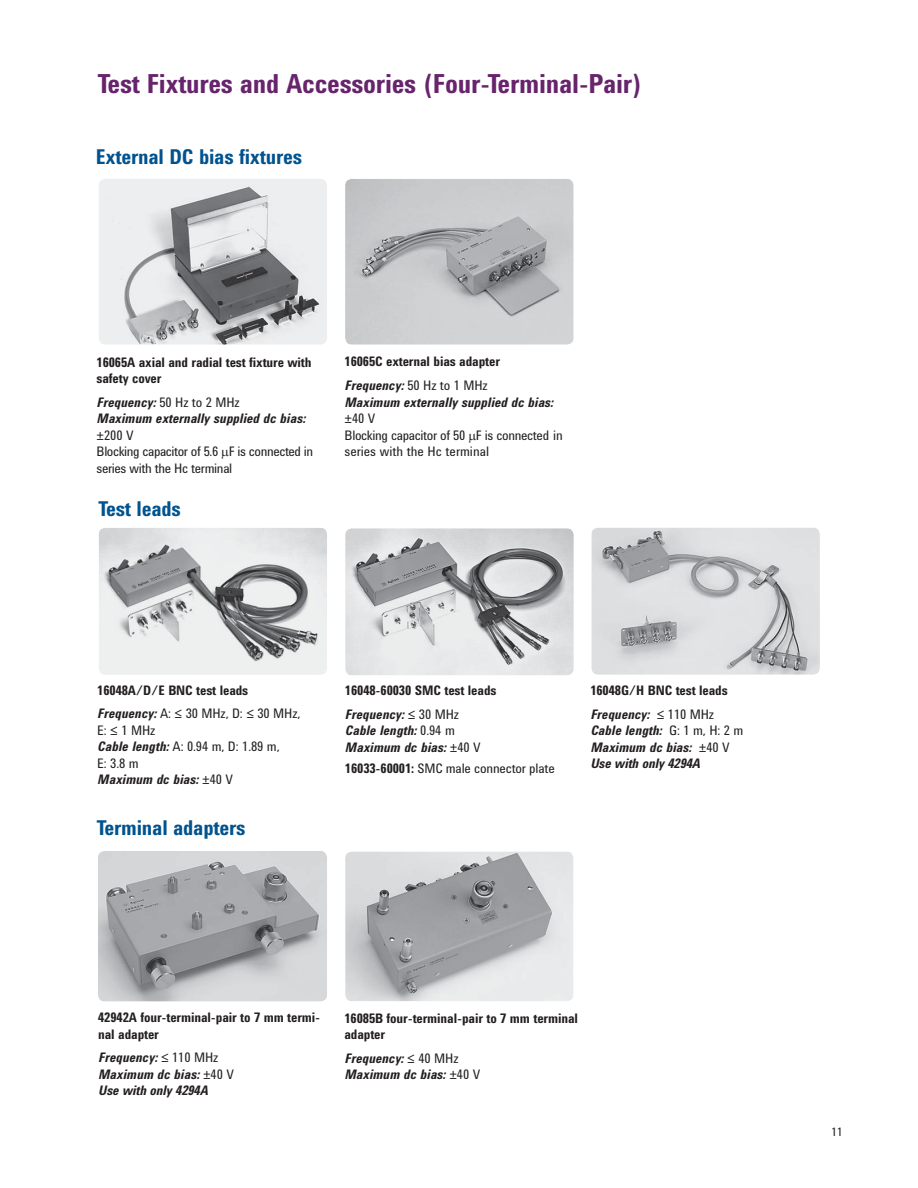
<style>
.page{position:relative;width:918px;height:1188px;background:#fff}
.page>*{position:absolute;margin:0;border:0;box-sizing:border-box;transform-origin:0 0}
.t1{font:700 27px "Agilent Condensed CFF";letter-spacing:-.01em;color:#67246d}
.t2{font:700 21px "Agilent Condensed CFF";letter-spacing:-.01em;color:#00538e}
.t3{font:700 13.5px/23.7px "Agilent Condensed CFF";letter-spacing:-.01em;color:#231f20}
.t4{font:italic 700 13.5px/16.5px "Agilent Condensed CFF";color:#231f20}
.t5{font:13.5px/16.5px "Agilent Condensed CFF";letter-spacing:-.025em;color:#231f20}
.t6{font:12px "Agilent Condensed CFF";color:#231f20}
.s1{font-weight:400;font-style:normal}
.s2{font-style:italic}
.s3{font-weight:400}
.s4{font-weight:700;font-style:italic}
.s5{font-weight:700}
</style>
<div class="page">
<img style="left:99px;top:179px;width:228px;height:166px;border-radius:7px">
<img style="left:345px;top:179px;width:229px;height:166px;border-radius:7px">
<img style="left:98px;top:851px;width:229px;height:151px;border-radius:7px">
<img style="left:345px;top:851px;width:229px;height:150px;border-radius:7px">
<img style="left:99px;top:528px;width:228px;height:147px;border-radius:7px">
<img style="left:345px;top:528px;width:229px;height:147px;border-radius:7px">
<img style="left:591px;top:528px;width:229px;height:147px;border-radius:7px">
<h1 class="t1" style="left:98px;top:74px;width:546px">Test Fixtures and Accessories (Four-Terminal-Pair)</h1>
<h2 class="t2" style="left:96px;top:149px;width:208px">External DC bias fixtures</h2>
<p class="t3" style="left:97px;top:355px;width:216px;line-height:16.5px">16065A axial and radial test fixture with safety cover</p>
<p class="t4" style="left:97px;top:395px;width:210px">Frequency: <span class="s1">50 Hz to 2 MHz<br></span>Maximum externally supplied dc bias:</p>
<p class="t5" style="left:97px;top:428px;width:218px">±200 V<br>Blocking capacitor of 5.6 F is connected in series with the Hc terminal</p>
<h2 class="t2" style="left:98px;top:501px;width:84px">Test leads</h2>
<p class="t3" style="left:345px;top:352px;width:157px">16065C external bias adapter<br><span class="s2">Frequency:</span> <span class="s3">50 Hz to 1 MHz</span></p>
<p class="t4" style="left:345px;top:395px;width:210px">Maximum externally supplied dc bias:</p>
<p class="t5" style="left:345px;top:412px;width:220px">±40 V<br>Blocking capacitor of 50 F is connected in series with the Hc terminal</p>
<p class="t3" style="left:97px;top:680px;width:205px">16048A/D/E BNC test leads<br><span class="s2">Frequency:</span> <span class="s3">A: ≤ 30 MHz, D: ≤ 30 MHz,</span></p>
<p class="t5" style="left:97px;top:723px;width:184px">E: ≤ 1 MHz<br><span class="s4">Cable length:</span> A: 0.94 m, D: 1.89 m,<br>E: 3.8 m<br><span class="s4">Maximum dc bias:</span> ±40 V</p>
<h2 class="t2" style="left:97px;top:820px;width:150px">Terminal adapters</h2>
<p class="t3" style="left:345px;top:680px;width:153px">16048-60030 SMC test leads<br><span class="s2">Frequency:</span> <span class="s3">≤ 30 MHz</span></p>
<p class="t4" style="left:345px;top:724px;width:137px">Cable length: <span class="s1">0.94 m<br></span>Maximum dc bias: <span class="s1">±40 V</span></p>
<p class="t5" style="left:345px;top:761px;width:211px"><span class="s5">16033-60001:</span> SMC male connector plate</p>
<p class="t3" style="left:590px;top:680px;width:139px">16048G/H BNC test leads<br><span class="s2">Frequency:</span> <span class="s3">≤ 110 MHz</span></p>
<p class="t4" style="left:590px;top:724px;width:155px">Cable length: <span class="s1">G: 1 m, H: 2 m<br></span>Maximum dc bias: <span class="s1">±40 V<br></span>Use with only 4294A</p>
<p class="t3" style="left:98px;top:1011px;width:224px;line-height:16.5px">42942A four-terminal-pair to 7 mm termi&shy;nal adapter</p>
<p class="t4" style="left:98px;top:1051px;width:137px">Frequency: <span class="s1">≤ 110 MHz<br></span>Maximum dc bias: <span class="s1">±40 V<br></span>Use with only 4294A</p>
<p class="t3" style="left:344px;top:1011px;width:235px;line-height:16.5px">16085B four-terminal-pair to 7 mm terminal adapter</p>
<p class="t4" style="left:344px;top:1051px;width:137px">Frequency: <span class="s1">≤ 40 MHz<br></span>Maximum dc bias: <span class="s1">±40 V</span></p>
<p class="t6" style="left:832px;top:1128px;width:13px">11</p>
</div>
